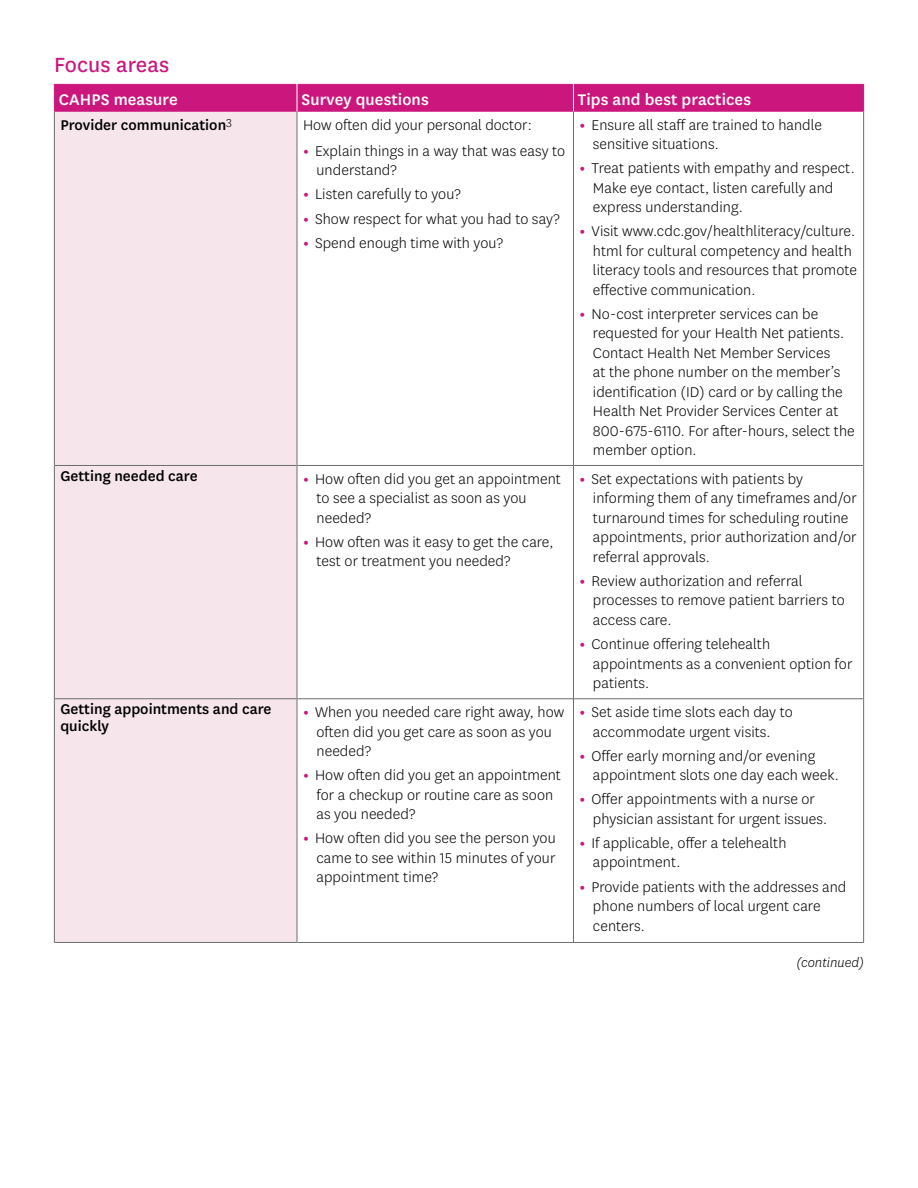
<style>
.page{position:relative;width:918px;height:1188px;background:#fff}
.page>*{position:absolute;margin:0;border:0;box-sizing:border-box;transform-origin:0 0}
.t1{font:24px "Centene Sans";letter-spacing:.005em;color:#cb177d}
.t2{font:500 18px "Centene Sans";letter-spacing:.005em;color:#fff}
.t3{font:300 16.5px/19.5px "Centene Sans";letter-spacing:.005em;color:#000}
.t4{font:500 16.5px/16.5px "Centene Sans";color:#000}
.t5{font:italic 300 15px "Centene Sans";color:#000}
.s1{font-weight:700;color:#cb177d}
</style>
<div class="page">
<div style="left:55px;top:112px;width:242px;height:830px;background:#f6e6ec"></div>
<hr style="left:297px;top:111px;width:1px;height:354px;background:#6d6e71">
<hr style="left:573px;top:111px;width:1px;height:354px;background:#6d6e71">
<hr style="left:297px;top:465px;width:1px;height:234px;background:#6d6e71">
<hr style="left:573px;top:465px;width:1px;height:234px;background:#6d6e71">
<hr style="left:297px;top:699px;width:1px;height:244px;background:#6d6e71">
<hr style="left:573px;top:699px;width:1px;height:244px;background:#6d6e71">
<hr style="left:54px;top:112px;width:1px;height:353px;background:#6d6e71">
<hr style="left:863px;top:112px;width:1px;height:353px;background:#6d6e71">
<hr style="left:55px;top:465px;width:242px;height:1px;background:#6d6e71">
<hr style="left:54px;top:465px;width:1px;height:234px;background:#6d6e71">
<hr style="left:297px;top:465px;width:276px;height:1px;background:#6d6e71">
<hr style="left:574px;top:465px;width:289px;height:1px;background:#6d6e71">
<hr style="left:863px;top:465px;width:1px;height:234px;background:#6d6e71">
<hr style="left:55px;top:698px;width:242px;height:1px;background:#6d6e71">
<hr style="left:54px;top:699px;width:1px;height:244px;background:#6d6e71">
<hr style="left:297px;top:698px;width:276px;height:1px;background:#6d6e71">
<hr style="left:574px;top:698px;width:289px;height:1px;background:#6d6e71">
<hr style="left:863px;top:699px;width:1px;height:244px;background:#6d6e71">
<svg style="left:54px;top:84px;width:810px;height:28px;background:#cb197e"></svg>
<hr style="left:55px;top:942px;width:242px;height:1px;background:#6d6e71">
<hr style="left:297px;top:942px;width:276px;height:1px;background:#6d6e71">
<hr style="left:574px;top:942px;width:289px;height:1px;background:#6d6e71">
<h2 class="t1" style="left:54px;top:49px;width:117px">Focus areas</h2>
<p class="t2" style="left:59px;top:87px;width:120px">CAHPS measure</p>
<p class="t2" style="left:302px;top:87px;width:129px">Survey questions</p>
<p class="t2" style="left:578px;top:87px;width:175px">Tips and best practices</p>
<p class="t4" style="left:60px;top:115px;width:173px">Provider communication<sup>3</sup></p>
<p class="t3" style="left:303px;top:114px;width:230px">How often did your personal doctor:</p>
<p class="t3" style="left:317px;top:141px;width:250px;text-indent:-13px"><span class="s1">•</span> Explain things in a way that was easy to understand?</p>
<p class="t3" style="left:303px;top:184px;width:159px"><span class="s1">•</span> Listen carefully to you?</p>
<p class="t3" style="left:303px;top:208px;width:258px"><span class="s1">•</span> Show respect for what you had to say?</p>
<p class="t3" style="left:303px;top:232px;width:202px"><span class="s1">•</span> Spend enough time with you?</p>
<p class="t3" style="left:593px;top:114px;width:231px;text-indent:-13px"><span class="s1">•</span> Ensure all staff are trained to handle sensitive situations.</p>
<p class="t3" style="left:593px;top:158px;width:263px;text-indent:-13px"><span class="s1">•</span> Treat patients with empathy and respect.<br>Make eye contact, listen carefully and express understanding.</p>
<p class="t3" style="left:593px;top:221px;width:266px;text-indent:-13px"><span class="s1">•</span> Visit www.cdc.gov/healthliteracy/culture. html for cultural competency and health literacy tools and resources that promote effective communication.</p>
<p class="t3" style="left:593px;top:304px;width:263px;text-indent:-13px"><span class="s1">•</span> No-cost interpreter services can be requested for your Health Net patients.<br>Contact Health Net Member Services<br>at the phone number on the member’s identification (ID) card or by calling the Health Net Provider Services Center at 800-675-6110. For after-hours, select the member option.</p>
<p class="t4" style="left:60px;top:467px;width:139px">Getting needed care</p>
<p class="t3" style="left:317px;top:469px;width:246px;text-indent:-13px"><span class="s1">•</span> How often did you get an appointment to see a specialist as soon as you needed?</p>
<p class="t3" style="left:317px;top:532px;width:239px;text-indent:-13px"><span class="s1">•</span> How often was it easy to get the care, test or treatment you needed?</p>
<p class="t4" style="left:60px;top:700px;width:213px">Getting appointments and care quickly</p>
<p class="t3" style="left:317px;top:702px;width:249px;text-indent:-13px"><span class="s1">•</span> When you needed care right away, how often did you get care as soon as you needed?</p>
<p class="t3" style="left:317px;top:765px;width:246px;text-indent:-13px"><span class="s1">•</span> How often did you get an appointment for a checkup or routine care as soon as you needed?</p>
<p class="t3" style="left:317px;top:828px;width:241px;text-align:justify;text-indent:-13px"><span class="s1">•</span> How often did you see the person you came to see within 15 minutes of your appointment time?</p>
<p class="t3" style="left:593px;top:469px;width:265px;text-indent:-13px"><span class="s1">•</span> Set expectations with patients by informing them of any timeframes and/or turnaround times for scheduling routine appointments, prior authorization and/or referral approvals.</p>
<p class="t3" style="left:593px;top:571px;width:253px;text-indent:-13px"><span class="s1">•</span> Review authorization and referral processes to remove patient barriers to access care.</p>
<p class="t3" style="left:593px;top:634px;width:261px;text-indent:-13px"><span class="s1">•</span> Continue offering telehealth appointments as a convenient option for patients.</p>
<p class="t3" style="left:579px;top:702px;width:215px;text-align:center"><span class="s1">•</span> Set aside time slots each day to accommodate urgent visits.</p>
<p class="t3" style="left:593px;top:746px;width:247px;text-indent:-13px"><span class="s1">•</span> Offer early morning and/or evening appointment slots one day each week.</p>
<p class="t3" style="left:593px;top:789px;width:236px;text-indent:-13px"><span class="s1">•</span> Offer appointments with a nurse or physician assistant for urgent issues.</p>
<p class="t3" style="left:593px;top:833px;width:195px;text-indent:-13px"><span class="s1">•</span> If applicable, offer a telehealth appointment.</p>
<p class="t3" style="left:593px;top:876px;width:255px;text-indent:-13px"><span class="s1">•</span> Provide patients with the addresses and phone numbers of local urgent care centers.</p>
<p class="t5" style="left:796px;top:953px;width:69px">(continued)</p>
</div>
